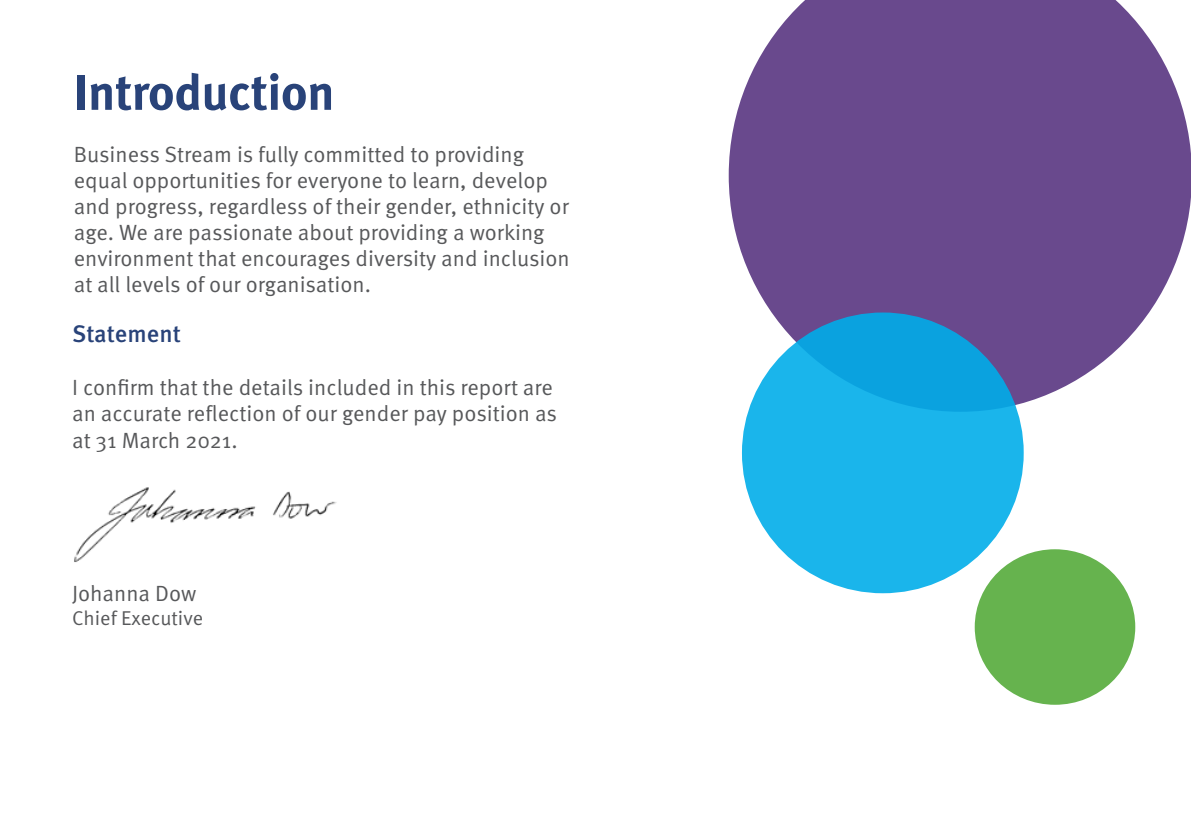
<style>
.page{position:relative;width:1191px;height:840px;background:#fff}
.page>*{position:absolute;margin:0;border:0;box-sizing:border-box;transform-origin:0 0}
.t1{font:700 50px "Meta Pro";letter-spacing:-.015em;color:#294379}
.t2{font:500 24px "Meta Pro";color:#294379}
.t3{font:22px/26px "Meta Pro";color:#57585a}
.t4{font:20px "Meta Pro";color:#57585a}
</style>
<div class="page">
<img style="left:74px;top:487px;width:263px;height:75px">
<svg style="left:728px;top:0;width:463px;height:411px;background:#7e639d"></svg>
<div style="left:975px;top:550px;width:159px;height:153px;background:#66b34e;border-radius:50%"></div>
<div style="left:743px;top:313px;width:279px;height:279px;background:linear-gradient(to bottom,#0da5e1,#1fbbef);border-radius:50%"></div>
<p class="t1" style="left:74px;top:61px;width:262px">Introduction</p>
<p class="t3" style="left:74px;top:142px;width:497px">Business Stream is fully committed to providing equal opportunities for everyone to learn, develop and progress, regardless of their gender, ethnicity or age. We are passionate about providing a working environment that encourages diversity and inclusion at all levels of our organisation.</p>
<p class="t2" style="left:72px;top:318px;width:110px">Statement</p>
<p class="t3" style="left:72px;top:374px;width:486px">I confirm that the details included in this report are an accurate reflection of our gender pay position as at 31 March 2021.</p>
<p class="t3" style="left:72px;top:580px;width:126px">Johanna Dow</p>
<p class="t4" style="left:72px;top:604px;width:133px">Chief Executive</p>
</div>
